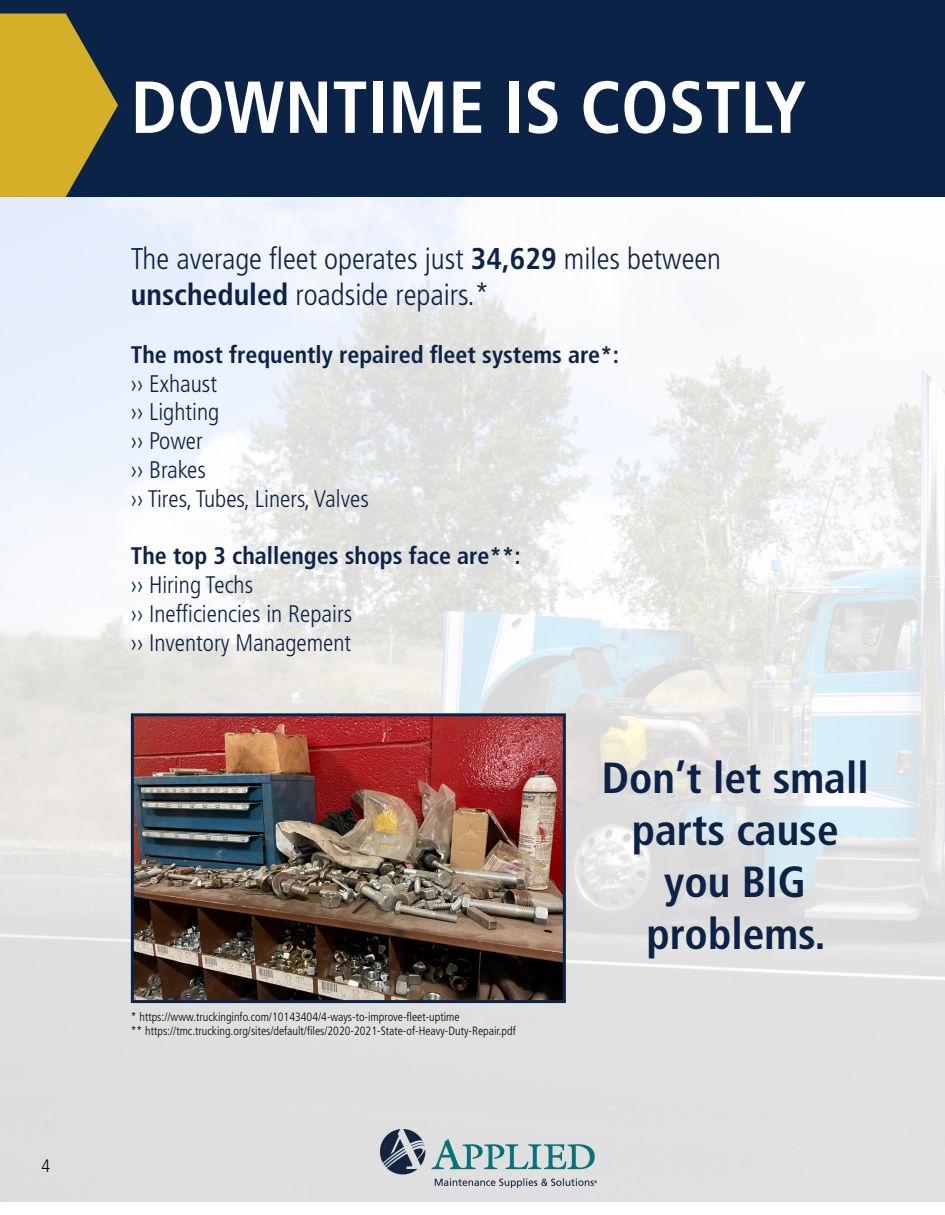
<style>
.page{position:relative;width:945px;height:1215px;background:#fff}
.page>*{position:absolute;margin:0;border:0;box-sizing:border-box;transform-origin:0 0}
.t1{font:700 condensed 73.5px "Frutiger LT Pro";color:#fff}
.t2{font:700 condensed 43.5px/52.2px "Frutiger LT Pro";color:#0c2348;text-align:center}
.t3{font:300 condensed 30px "Frutiger LT Pro";color:#0c2348}
.t4{font:300 condensed 24px "Frutiger LT Pro";color:#0c2348}
.t5{font:700 condensed 24px "Frutiger LT Pro";color:#0c2348}
.t6{font:300 condensed 18px "Frutiger LT Pro";color:#000}
.t7{font:300 condensed 12px "Frutiger LT Pro";color:#000}
.s1{font-weight:700}
.s2{color:#002340}
</style>
<div class="page">
<div style="left:0;top:0;width:945px;height:197px;background:#0c2348"></div>
<svg style="left:0;top:14px;width:118px;height:183px"></svg>
<img style="left:0;top:197px;width:945px;height:1004px">
<img style="left:135px;top:717px;width:427px;height:282px">
<div style="left:131px;top:713px;width:435px;height:290px;border:3px solid #0c2348"></div>
<h3 class="t6" style="left:42px;top:1156px;width:10px">4</h3>
<p class="t1" style="left:131px;top:64px;width:677px">DOWNTIME IS COSTLY</p>
<p class="t3" style="left:131px;top:242px;width:592px">The average fleet operates just <span class="s1">34,629</span> miles between</p>
<p class="t3" style="left:131px;top:278px;width:360px"><span class="s1">unscheduled</span> roadside repairs.*</p>
<p class="t5" style="left:131px;top:340px;width:490px">The most frequently repaired fleet systems are*:</p>
<p class="t4" style="left:131px;top:370px;width:88px"><span class="s2">››</span> Exhaust</p>
<p class="t4" style="left:131px;top:398px;width:90px"><span class="s2">››</span> Lighting</p>
<p class="t4" style="left:131px;top:427px;width:73px"><span class="s2">››</span> Power</p>
<p class="t4" style="left:131px;top:456px;width:77px"><span class="s2">››</span> Brakes</p>
<p class="t4" style="left:131px;top:485px;width:239px"><span class="s2">››</span> Tires, Tubes, Liners, Valves</p>
<p class="t5" style="left:131px;top:542px;width:391px">The top 3 challenges shops face are**:</p>
<p class="t4" style="left:131px;top:571px;width:124px"><span class="s2">››</span> Hiring Techs</p>
<p class="t4" style="left:131px;top:600px;width:223px"><span class="s2">››</span> Inefficiencies in Repairs</p>
<p class="t4" style="left:131px;top:629px;width:222px"><span class="s2">››</span> Inventory Management</p>
<p class="t7" style="left:131px;top:1010px;width:330px">* https://www.truckinginfo.com/10143404/4-ways-to-improve-fleet-uptime</p>
<p class="t7" style="left:131px;top:1024px;width:386px">** https://tmc.trucking.org/sites/default/files/2020-2021-State-of-Heavy-Duty-Repair.pdf</p>
<p class="t2" style="left:602px;top:751px;width:268px">Don’t let small parts cause you BIG</p>
<p class="t2" style="left:646px;top:908px;width:181px">problems.</p>
</div>
